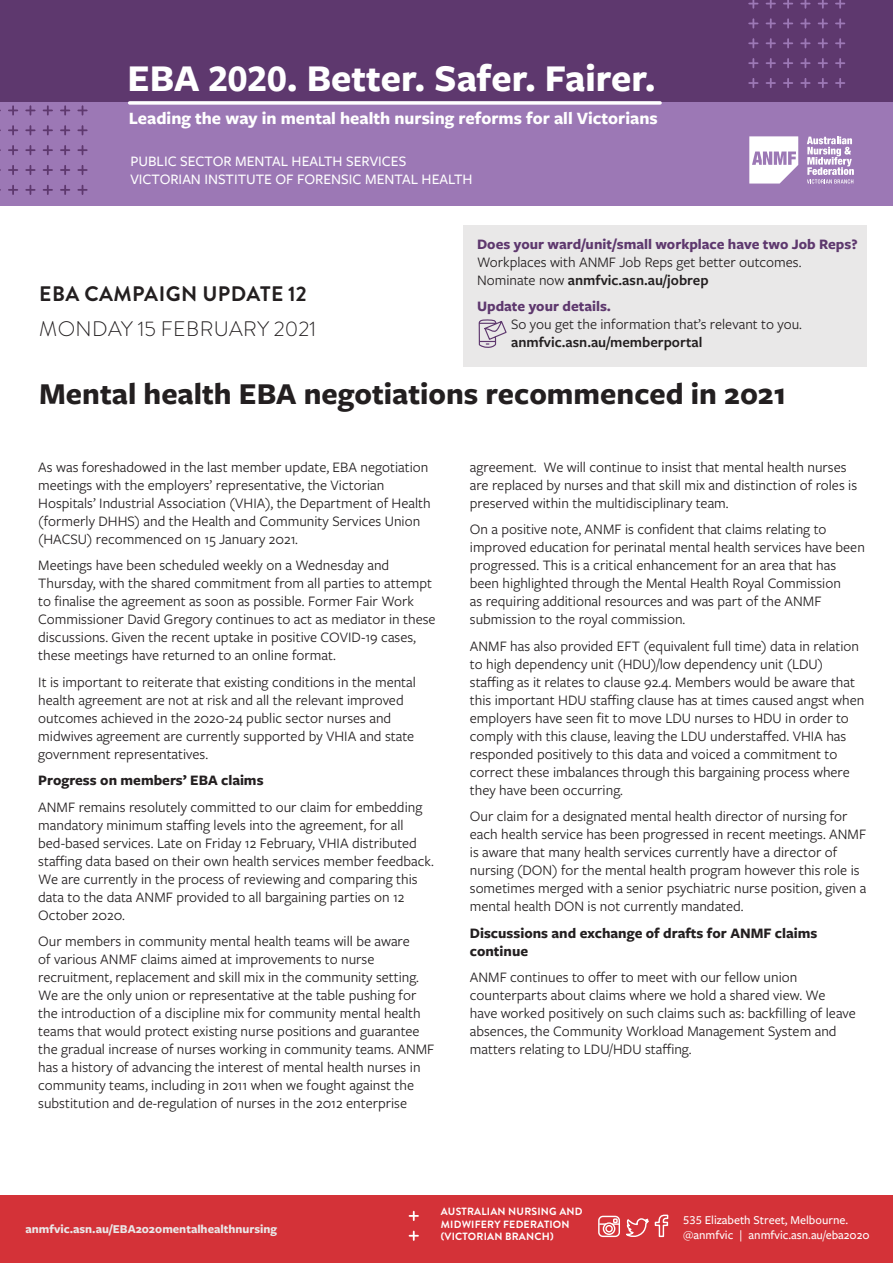
<style>
.page{position:relative;width:893px;height:1263px;background:#fff}
.page>*{position:absolute;margin:0;border:0;box-sizing:border-box;transform-origin:0 0}
.t1{font:700 39.3px "Freight Sans Pro";color:#fff}
.Heading{font:700 31.5px "Freight Sans Pro";color:#231f20}
.Campaign_update_date{font:300 21px "Brandon Grotesque";letter-spacing:.02em;color:#231f20}
.Campaign_update_numb{font:700 21px "Brandon Grotesque";letter-spacing:.02em;color:#231f20}
.t2{font:700 18px "Freight Sans Pro";color:#fff}
.Body{font:15px/18px "Freight Sans Pro";color:#231f20}
.Body-2{font:700 15px/18px "Freight Sans Pro";color:#231f20}
.t3{font:500 15px/18px "Freight Sans Pro";color:#fff}
.t4{font:700 15px "Freight Sans Pro";color:#5e386e}
.t5{font:600 15px "Freight Sans Pro";color:#231f20}
.t6{font:500 12.45px/15px "Freight Sans Pro";color:#fff}
.t7{font:700 12.45px "Freight Sans Pro";color:#e9e8e8}
.t8{font:700 10.5px/12.6px "Brandon Grotesque";letter-spacing:.02em;color:#fff}
.s1{font-weight:600}
</style>
<div class="page">
<div style="left:0;top:1195px;width:893px;height:68px;background:#d43238"></div>
<svg style="left:598px;top:1214px;width:71px;height:24px"></svg>
<svg style="left:409px;top:1211px;width:9px;height:9px"></svg>
<svg style="left:409px;top:1231px;width:9px;height:9px"></svg>
<div style="left:0;top:101px;width:893px;height:105px;background:#9c78b5"></div>
<div style="left:0;top:0;width:893px;height:101px;background:#5e386e"></div>
<svg style="left:807px;top:137px;width:47px;height:47px"></svg>
<svg style="left:749px;top:136px;width:49px;height:48px"></svg>
<svg style="left:130px;top:101px;width:530px;height:4px;background:#efeaf2"></svg>
<svg style="left:78px;top:106px;width:9px;height:9px"></svg>
<svg style="left:78px;top:126px;width:9px;height:9px"></svg>
<svg style="left:78px;top:146px;width:9px;height:8px"></svg>
<svg style="left:78px;top:166px;width:9px;height:8px"></svg>
<svg style="left:78px;top:186px;width:9px;height:8px"></svg>
<svg style="left:61px;top:106px;width:8px;height:9px"></svg>
<svg style="left:61px;top:126px;width:8px;height:9px"></svg>
<svg style="left:61px;top:146px;width:8px;height:8px"></svg>
<svg style="left:61px;top:166px;width:8px;height:8px"></svg>
<svg style="left:61px;top:186px;width:8px;height:8px"></svg>
<svg style="left:44px;top:106px;width:8px;height:9px"></svg>
<svg style="left:44px;top:126px;width:8px;height:9px"></svg>
<svg style="left:44px;top:146px;width:8px;height:8px"></svg>
<svg style="left:44px;top:166px;width:8px;height:8px"></svg>
<svg style="left:44px;top:186px;width:8px;height:8px"></svg>
<svg style="left:26px;top:106px;width:9px;height:9px"></svg>
<svg style="left:26px;top:126px;width:9px;height:9px"></svg>
<svg style="left:26px;top:146px;width:9px;height:8px"></svg>
<svg style="left:26px;top:166px;width:9px;height:8px"></svg>
<svg style="left:26px;top:186px;width:9px;height:8px"></svg>
<svg style="left:9px;top:106px;width:8px;height:9px"></svg>
<svg style="left:9px;top:126px;width:8px;height:9px"></svg>
<svg style="left:9px;top:146px;width:8px;height:8px"></svg>
<svg style="left:9px;top:166px;width:8px;height:8px"></svg>
<svg style="left:9px;top:186px;width:8px;height:8px"></svg>
<svg style="left:836px;top:0;width:8px;height:8px"></svg>
<svg style="left:836px;top:19px;width:8px;height:9px"></svg>
<svg style="left:836px;top:39px;width:8px;height:9px"></svg>
<svg style="left:836px;top:59px;width:8px;height:8px"></svg>
<svg style="left:836px;top:79px;width:8px;height:8px"></svg>
<svg style="left:819px;top:0;width:8px;height:8px"></svg>
<svg style="left:819px;top:19px;width:8px;height:9px"></svg>
<svg style="left:819px;top:39px;width:8px;height:9px"></svg>
<svg style="left:819px;top:59px;width:8px;height:8px"></svg>
<svg style="left:819px;top:79px;width:8px;height:8px"></svg>
<svg style="left:801px;top:0;width:9px;height:8px"></svg>
<svg style="left:801px;top:19px;width:9px;height:9px"></svg>
<svg style="left:801px;top:39px;width:9px;height:9px"></svg>
<svg style="left:801px;top:59px;width:9px;height:8px"></svg>
<svg style="left:801px;top:79px;width:9px;height:8px"></svg>
<svg style="left:784px;top:0;width:8px;height:8px"></svg>
<svg style="left:784px;top:19px;width:8px;height:9px"></svg>
<svg style="left:784px;top:39px;width:8px;height:9px"></svg>
<svg style="left:784px;top:59px;width:8px;height:8px"></svg>
<svg style="left:784px;top:79px;width:8px;height:8px"></svg>
<svg style="left:766px;top:0;width:9px;height:8px"></svg>
<svg style="left:766px;top:19px;width:9px;height:9px"></svg>
<svg style="left:766px;top:39px;width:9px;height:9px"></svg>
<svg style="left:766px;top:59px;width:9px;height:8px"></svg>
<svg style="left:766px;top:79px;width:9px;height:8px"></svg>
<svg style="left:749px;top:0;width:9px;height:8px"></svg>
<svg style="left:749px;top:19px;width:9px;height:9px"></svg>
<svg style="left:749px;top:39px;width:9px;height:9px"></svg>
<svg style="left:749px;top:59px;width:9px;height:8px"></svg>
<svg style="left:749px;top:79px;width:9px;height:8px"></svg>
<div style="left:463px;top:225px;width:404px;height:142px;background:#e9e8e8"></div>
<svg style="left:478px;top:319px;width:29px;height:29px"></svg>
<h1 class="t1" style="left:128px;top:51px;width:530px">EBA 2020. Better. Safer. Fairer.</h1>
<p class="t2" style="left:129px;top:106px;width:530px">Leading the way in mental health nursing reforms for all Victorians</p>
<p class="t3" style="left:130px;top:151px;width:344px">PUBLIC SECTOR MENTAL HEALTH SERVICES<br>VICTORIAN INSTITUTE OF FORENSIC MENTAL HEALTH</p>
<p class="Campaign_update_numb" style="left:39px;top:279px;width:269px">EBA CAMPAIGN UPDATE 12</p>
<p class="Campaign_update_date" style="left:39px;top:314px;width:278px">MONDAY 15 FEBRUARY 2021</p>
<p class="t4" style="left:477px;top:233px;width:382px">Does your ward/unit/small workplace have two Job Reps?</p>
<p class="Body" style="left:477px;top:252px;width:326px">Workplaces with ANMF Job Reps get better outcomes.<br>Nominate now <span class="s1">anmfvic.asn.au/jobrep</span></p>
<p class="t4" style="left:477px;top:296px;width:135px">Update your details.</p>
<p class="Body" style="left:511px;top:315px;width:292px">So you get the information that’s relevant to you.</p>
<p class="t5" style="left:511px;top:332px;width:193px">anmfvic.asn.au/memberportal</p>
<p class="Heading" style="left:39px;top:372px;width:748px">Mental health EBA negotiations recommenced in 2021</p>
<p class="Body" style="left:38px;top:457px;width:394px">As was foreshadowed in the last member update, EBA negotiation meetings with the employers’ representative, the Victorian Hospitals’ Industrial Association (VHIA), the Department of Health (formerly DHHS) and the Health and Community Services Union (HACSU) recommenced on 15 January 2021.</p>
<p class="Body" style="left:38px;top:556px;width:399px">Meetings have been scheduled weekly on a Wednesday and Thursday, with the shared commitment from all parties to attempt to finalise the agreement as soon as possible. Former Fair Work Commissioner David Gregory continues to act as mediator in these discussions. Given the recent uptake in positive COVID-19 cases, these meetings have returned to an online format.</p>
<p class="Body" style="left:38px;top:672px;width:379px">It is important to reiterate that existing conditions in the mental health agreement are not at risk and all the relevant improved outcomes achieved in the 2020-24 public sector nurses and midwives agreement are currently supported by VHIA and state government representatives.</p>
<p class="Body-2" style="left:38px;top:771px;width:227px">Progress on members’ EBA claims</p>
<p class="Body" style="left:38px;top:797px;width:397px">ANMF remains resolutely committed to our claim for embedding mandatory minimum staffing levels into the agreement, for all bed-based services. Late on Friday 12 February, VHIA distributed staffing data based on their own health services member feedback.<br>We are currently in the process of reviewing and comparing this data to the data ANMF provided to all bargaining parties on 12<br>October 2020.</p>
<p class="Body" style="left:38px;top:932px;width:398px">Our members in community mental health teams will be aware<br>of various ANMF claims aimed at improvements to nurse recruitment, replacement and skill mix in the community setting.<br>We are the only union or representative at the table pushing for the introduction of a discipline mix for community mental health teams that would protect existing nurse positions and guarantee the gradual increase of nurses working in community teams. ANMF has a history of advancing the interest of mental health nurses in community teams, including in 2011 when we fought against the substitution and de-regulation of nurses in the 2012 enterprise</p>
<p class="Body" style="left:470px;top:457px;width:389px">agreement. We will continue to insist that mental health nurses are replaced by nurses and that skill mix and distinction of roles is preserved within the multidisciplinary team.</p>
<p class="Body" style="left:470px;top:520px;width:397px">On a positive note, ANMF is confident that claims relating to improved education for perinatal mental health services have been progressed. This is a critical enhancement for an area that has been highlighted through the Mental Health Royal Commission<br>as requiring additional resources and was part of the ANMF submission to the royal commission.</p>
<p class="Body" style="left:470px;top:636px;width:396px">ANMF has also provided EFT (equivalent full time) data in relation to high dependency unit (HDU)/low dependency unit (LDU) staffing as it relates to clause 92.4. Members would be aware that this important HDU staffing clause has at times caused angst when employers have seen fit to move LDU nurses to HDU in order to comply with this clause, leaving the LDU understaffed. VHIA has responded positively to this data and voiced a commitment to correct these imbalances through this bargaining process where they have been occurring.</p>
<p class="Body" style="left:470px;top:807px;width:398px">Our claim for a designated mental health director of nursing for each health service has been progressed in recent meetings. ANMF is aware that many health services currently have a director of nursing (DON) for the mental health program however this role is sometimes merged with a senior psychiatric nurse position, given a mental health DON is not currently mandated.</p>
<p class="Body-2" style="left:470px;top:923px;width:349px">Discussions and exchange of drafts for ANMF claims continue</p>
<p class="Body" style="left:470px;top:968px;width:388px">ANMF continues to offer to meet with our fellow union counterparts about claims where we hold a shared view. We have worked positively on such claims such as: backfilling of leave absences, the Community Workload Management System and matters relating to LDU/HDU staffing.</p>
<p class="t7" style="left:26px;top:1221px;width:253px">anmfvic.asn.au/EBA2020mentalhealthnursing</p>
<p class="t8" style="left:441px;top:1205px;width:143px">AUSTRALIAN NURSING AND<br>MIDWIFERY FEDERATION (VICTORIAN BRANCH)</p>
<p class="t6" style="left:683px;top:1212px;width:188px">535 Elizabeth Street, Melbourne. @anmfvic | anmfvic.asn.au/eba2020</p>
</div>
